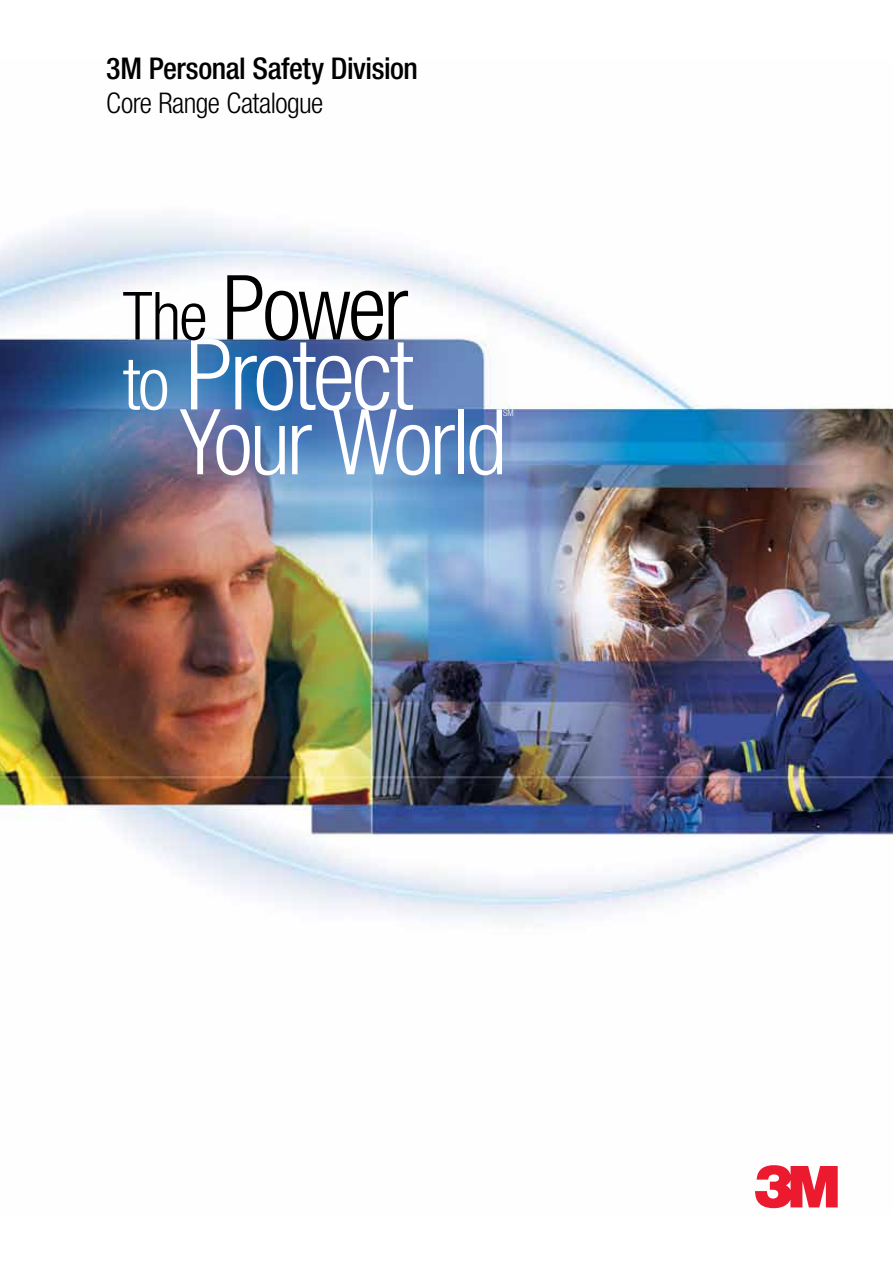
<style>
.page{position:relative;width:893px;height:1263px;background:#fff}
.page>*{position:absolute;margin:0;border:0;box-sizing:border-box;transform-origin:0 0}
.t1{font:300 condensed 98.85px "Helvetica Neue";letter-spacing:-.035em;color:#fff}
.t2{font:300 condensed 90.9px "Helvetica Neue";letter-spacing:-.035em;color:#fff}
.t3{font:300 condensed 90px "Helvetica Neue";letter-spacing:-.035em;color:#000}
.t4{font:500 condensed 30px "Helvetica Neue";letter-spacing:-.015em;color:#000}
.t5{font:300 condensed 28.5px "Helvetica Neue";letter-spacing:-.02em;color:#000}
.t6{font:300 condensed 9.15px "Helvetica Neue";color:#fff}
.s1{font-size:66.6px}
.s2{font-size:73.05px}
</style>
<div class="page">
<img style="left:0;top:215px;width:893px;height:994px">
<svg style="left:755px;top:1165px;width:83px;height:43px"></svg>
<p class="t4" style="left:106px;top:50px;width:313px">3M Personal Safety Division</p>
<p class="t5" style="left:106px;top:87px;width:218px">Core Range Catalogue</p>
<h3 class="t3" style="left:123px;top:256px;width:287px"><span class="s1">The</span> Power</h3>
<h1 class="t1" style="left:123px;top:318px;width:292px"><span class="s2">to</span> Protect</h1>
<h2 class="t2" style="left:180px;top:390px;width:328px">Your World</h2>
<p class="t6" style="left:503px;top:407px;width:12px">SM</p>
</div>
